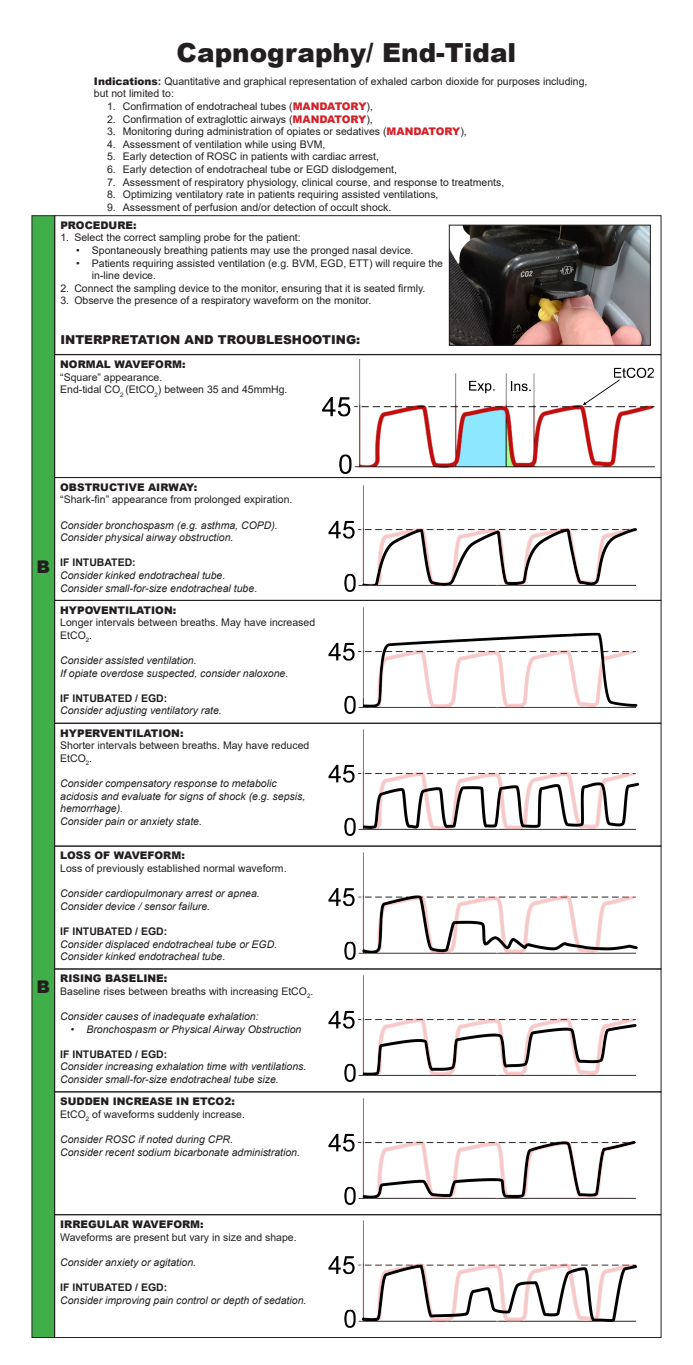
<style>
.page{position:relative;width:693px;height:1365px;background:#fff}
.page>*{position:absolute;margin:0;border:0;box-sizing:border-box;transform-origin:0 0}
.Page_Title{font:900 26.25px "Arial";color:#231f20}
.B_I_P{font:900 17.5px "Arial";color:#231f20}
.Key_Points_New_List{font:900 12.25px "Arial";color:#231f20}
.t1{font:10.5px/12.6px "Arial";color:#231f20}
.t2{font:italic 10.5px/12.6px "Arial";color:#231f20}
.Key_Points{font:900 10.5px "Arial";color:#231f20}
.t3{font:700 10.5px "Arial";color:#231f20}
.s1{font-weight:900}
.s2{font-weight:700}
.s3{font-weight:900;color:#d1232a}
</style>
<div class="page">
<div style="left:32px;top:216px;width:23px;height:1122px;background:#40ae49"></div>
<div style="left:54px;top:215px;width:608px;height:140px;border:1px solid #231f20"></div>
<img style="left:451px;top:227px;width:198px;height:117px">
<div style="left:449px;top:225px;width:202px;height:121px;border:1px solid #231f20"></div>
<img style="left:328px;top:485px;width:309px;height:107px">
<img style="left:328px;top:607px;width:310px;height:107px">
<img style="left:328px;top:729px;width:312px;height:107px">
<img style="left:323px;top:359px;width:332px;height:115px">
<img style="left:328px;top:852px;width:310px;height:108px">
<img style="left:328px;top:975px;width:309px;height:107px">
<img style="left:328px;top:1098px;width:309px;height:107px">
<img style="left:328px;top:1220px;width:310px;height:108px">
<div style="left:54px;top:600px;width:608px;height:124px;border:1px solid #231f20"></div>
<div style="left:54px;top:723px;width:608px;height:124px;border:1px solid #231f20"></div>
<div style="left:54px;top:846px;width:608px;height:123px;border:1px solid #231f20"></div>
<div style="left:54px;top:969px;width:608px;height:123px;border:1px solid #231f20"></div>
<div style="left:54px;top:1091px;width:608px;height:124px;border:1px solid #231f20"></div>
<div style="left:54px;top:1214px;width:608px;height:124px;border:1px solid #231f20"></div>
<div style="left:54px;top:354px;width:608px;height:124px;border:1px solid #231f20"></div>
<p class="Page_Title" style="left:177px;top:33px;width:341px">Capnography/ End-Tidal</p>
<p class="t1" style="left:94px;top:75px;width:495px"><span class="s1">Indications</span><span class="s2">:</span> Quantitative and graphical representation of exhaled carbon dioxide for purposes including, but not limited to:</p>
<p class="t1" style="left:107px;top:100px;width:267px">1. Confirmation of endotracheal tubes (<span class="s3">MANDATORY</span>),</p>
<p class="t1" style="left:107px;top:113px;width:267px">2. Confirmation of extraglottic airways (<span class="s3">MANDATORY</span>),</p>
<p class="t1" style="left:107px;top:125px;width:361px">3. Monitoring during administration of opiates or sedatives (<span class="s3">MANDATORY</span>),</p>
<p class="t1" style="left:107px;top:138px;width:220px">4. Assessment of ventilation while using BVM,</p>
<p class="t1" style="left:107px;top:150px;width:273px">5. Early detection of ROSC in patients with cardiac arrest,</p>
<p class="t1" style="left:107px;top:163px;width:292px">6. Early detection of endotracheal tube or EGD dislodgement,</p>
<p class="t1" style="left:107px;top:176px;width:399px">7. Assessment of respiratory physiology, clinical course, and response to treatments,</p>
<p class="t1" style="left:107px;top:188px;width:333px">8. Optimizing ventilatory rate in patients requiring assisted ventilations,</p>
<p class="t1" style="left:107px;top:201px;width:286px">9. Assessment of perfusion and/or detection of occult shock.</p>
<p class="Key_Points" style="left:60px;top:218px;width:78px">PROCEDURE:</p>
<p class="t1" style="left:60px;top:231px;width:242px">1. Select the correct sampling probe for the patient:</p>
<p class="t1" style="left:76px;top:244px;width:339px">• Spontaneously breathing patients may use the pronged nasal device.</p>
<p class="t1" style="left:92px;top:257px;width:353px;text-indent:-16px">• Patients requiring assisted ventilation (e.g. BVM, EGD, ETT) will require the in-line device.</p>
<p class="t1" style="left:60px;top:282px;width:367px">2. Connect the sampling device to the monitor, ensuring that it is seated firmly.</p>
<p class="t1" style="left:60px;top:294px;width:313px">3. Observe the presence of a respiratory waveform on the monitor.</p>
<p class="Key_Points_New_List" style="left:60px;top:331px;width:301px">INTERPRETATION AND TROUBLESHOOTING:</p>
<p class="Key_Points" style="left:60px;top:357px;width:127px">NORMAL WAVEFORM:</p>
<p class="t1" style="left:60px;top:370px;width:104px">“Square” appearance.</p>
<p class="t1" style="left:60px;top:383px;width:229px">End-tidal CO<sub>2</sub> (EtCO<sub>2</sub>) between 35 and 45mmHg.</p>
<p class="B_I_P" style="left:37px;top:554px;width:15px">B</p>
<p class="B_I_P" style="left:37px;top:974px;width:15px">B</p>
<p class="Key_Points" style="left:60px;top:479px;width:139px">OBSTRUCTIVE AIRWAY:</p>
<p class="t1" style="left:60px;top:493px;width:234px">“Shark-fin” appearance from prolonged expiration.</p>
<p class="t2" style="left:60px;top:519px;width:219px">Consider bronchospasm (e.g. asthma, COPD).</p>
<p class="t2" style="left:60px;top:531px;width:175px">Consider physical airway obstruction.</p>
<p class="t3" style="left:60px;top:555px;width:77px">IF INTUBATED:</p>
<p class="t2" style="left:60px;top:569px;width:167px">Consider kinked endotracheal tube.</p>
<p class="t2" style="left:60px;top:582px;width:199px">Consider small-for-size endotracheal tube.</p>
<p class="Key_Points" style="left:60px;top:602px;width:118px">HYPOVENTILATION:</p>
<p class="t1" style="left:60px;top:616px;width:257px">Longer intervals between breaths. May have increased<br>EtCO<sub>2</sub>.</p>
<p class="t2" style="left:60px;top:654px;width:138px">Consider assisted ventilation.</p>
<p class="t2" style="left:60px;top:667px;width:230px">If opiate overdose suspected, consider naloxone.</p>
<p class="t3" style="left:60px;top:691px;width:109px">IF INTUBATED / EGD:</p>
<p class="t2" style="left:60px;top:705px;width:163px">Consider adjusting ventilatory rate.</p>
<p class="Key_Points" style="left:60px;top:725px;width:125px">HYPERVENTILATION:</p>
<p class="t1" style="left:60px;top:739px;width:251px">Shorter intervals between breaths. May have reduced<br>EtCO<sub>2</sub>.</p>
<p class="t2" style="left:60px;top:777px;width:247px">Consider compensatory response to metabolic acidosis and evaluate for signs of shock (e.g. sepsis, hemorrhage).</p>
<p class="t2" style="left:60px;top:815px;width:143px">Consider pain or anxiety state.</p>
<p class="Key_Points" style="left:60px;top:848px;width:126px">LOSS OF WAVEFORM:</p>
<p class="t1" style="left:60px;top:862px;width:228px">Loss of previously established normal waveform.</p>
<p class="t2" style="left:60px;top:887px;width:201px">Consider cardiopulmonary arrest or apnea.</p>
<p class="t2" style="left:60px;top:900px;width:151px">Consider device / sensor failure.</p>
<p class="t3" style="left:60px;top:924px;width:109px">IF INTUBATED / EGD:</p>
<p class="t2" style="left:60px;top:938px;width:219px">Consider displaced endotracheal tube or EGD.</p>
<p class="t2" style="left:60px;top:950px;width:167px">Consider kinked endotracheal tube.</p>
<p class="Key_Points" style="left:60px;top:971px;width:109px">RISING BASELINE:</p>
<p class="t1" style="left:60px;top:985px;width:255px">Baseline rises between breaths with increasing EtCO<sub>2</sub>.</p>
<p class="t2" style="left:60px;top:1010px;width:200px">Consider causes of inadequate exhalation:</p>
<p class="t2" style="left:71px;top:1023px;width:232px">• Bronchospasm or Physical Airway Obstruction</p>
<p class="t3" style="left:60px;top:1047px;width:109px">IF INTUBATED / EGD:</p>
<p class="t2" style="left:60px;top:1061px;width:248px">Consider increasing exhalation time with ventilations.</p>
<p class="t2" style="left:60px;top:1073px;width:220px">Consider small-for-size endotracheal tube size.</p>
<p class="Key_Points" style="left:60px;top:1094px;width:176px">SUDDEN INCREASE IN ETCO2:</p>
<p class="t1" style="left:60px;top:1108px;width:186px">EtCO<sub>2</sub> of waveforms suddenly increase.</p>
<p class="t2" style="left:60px;top:1133px;width:174px">Consider ROSC if noted during CPR.</p>
<p class="t2" style="left:60px;top:1146px;width:241px">Consider recent sodium bicarbonate administration.</p>
<p class="Key_Points" style="left:60px;top:1217px;width:145px">IRREGULAR WAVEFORM:</p>
<p class="t1" style="left:60px;top:1231px;width:238px">Waveforms are present but vary in size and shape.</p>
<p class="t2" style="left:60px;top:1256px;width:137px">Consider anxiety or agitation.</p>
<p class="t3" style="left:60px;top:1280px;width:109px">IF INTUBATED / EGD:</p>
<p class="t2" style="left:60px;top:1294px;width:248px">Consider improving pain control or depth of sedation.</p>
</div>
